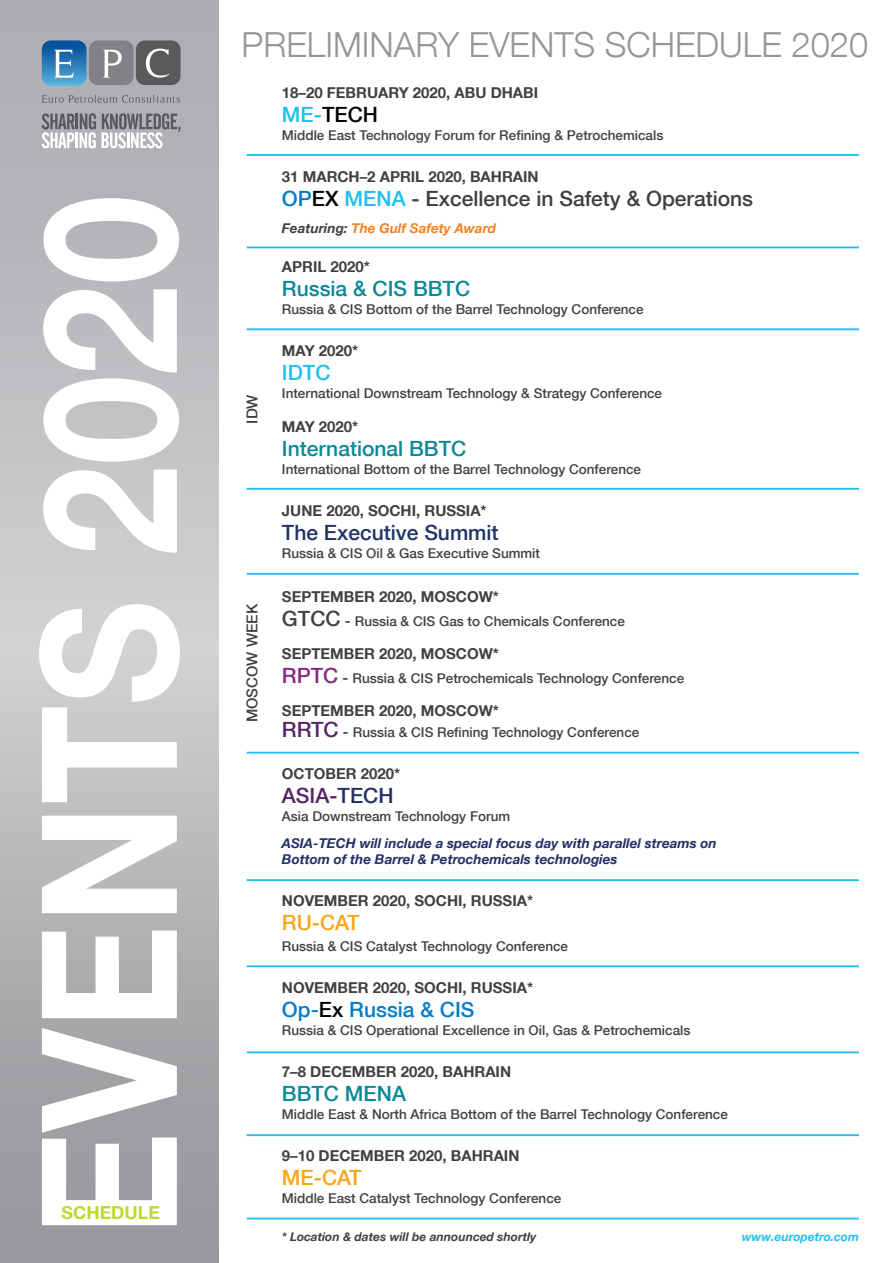
<style>
.page{position:relative;width:893px;height:1263px;background:#fff}
.page>*{position:absolute;margin:0;border:0;box-sizing:border-box;transform-origin:0 0}
.t1{font:700 189.6px "Helvetica Neue LTCYR";color:#fff;scale:.85 1}
.t2{font:300 34.5px "Helvetica Neue LT Com";color:#939598}
.t3{font:500 21px "Helvetica Neue LT Com";color:#0b8897}
.t4{font:500 21px "Helvetica Neue LT Com";color:#413e41}
.t5{font:500 21px "Helvetica Neue LT Com";color:#1f3464}
.t6{font:500 21px "Helvetica Neue LTCYR";color:#007dc5}
.t7{font:500 21px "Helvetica Neue LT Com";color:#faa41a}
.t8{font:500 21px "Helvetica Neue LT Com";color:#552568}
.t9{font:500 21px "Helvetica Neue LT Com";color:#000}
.t10{font:500 21px "Helvetica Neue LT Com";color:#21bff0}
.t11{font:700 17.85px "Helvetica Neue LT Com";color:#bfd730}
.t12{font:700 15px "Helvetica Neue LT Com";color:#414042}
.t13{font:500 15px "Helvetica Neue LT Com";color:#414042}
.t14{font:500 13.5px "Helvetica Neue LT Com";color:#414042}
.t15{font:italic 700 13.5px/16.5px "Helvetica Neue LT Com";color:#243064}
.t16{font:italic 700 13.5px "Helvetica Neue LT Com";color:#f58220}
.t17{font:italic 700 12px "Helvetica Neue LTCYR";color:#414042}
.t18{font:italic 700 12px "Helvetica Neue LTCYR";color:#21bff0}
.s1{color:#21bff0}
.s2{font-family:"Helvetica Neue LTCYR";color:#007dc5}
.s3{font-family:"Helvetica Neue LTCYR";color:#000}
.s4{color:#414042}
.s5{font-size:21px}
.s6{font-size:15px}
.s7{font-size:21px;color:#89297f}
.s8{font-size:21px;color:#552568}
.s9{color:#243064}
.s10{color:#000}
</style>
<div class="page">
<svg style="left:0;top:0;width:219px;height:1263px;background:#b6b7b9"></svg>
<svg style="left:42px;top:95px;width:138px;height:8px"></svg>
<svg style="left:42px;top:40px;width:45px;height:46px;background:#448abe"></svg>
<div style="left:136px;top:40px;width:45px;height:45px;background:#58595b;border-radius:9px"></div>
<svg style="left:146px;top:49px;width:23px;height:29px"></svg>
<div style="left:89px;top:40px;width:45px;height:45px;background:#808285;border-radius:9px"></div>
<svg style="left:103px;top:50px;width:19px;height:28px"></svg>
<svg style="left:42px;top:113px;width:54px;height:35px"></svg>
<svg style="left:102px;top:113px;width:79px;height:35px"></svg>
<hr style="left:247px;top:154px;width:612px;height:2px;background:#21bff0">
<hr style="left:247px;top:328px;width:612px;height:2px;background:#21bff0">
<hr style="left:247px;top:488px;width:612px;height:2px;background:#21bff0">
<hr style="left:247px;top:879px;width:612px;height:2px;background:#21bff0">
<hr style="left:247px;top:965px;width:612px;height:2px;background:#21bff0">
<hr style="left:247px;top:752px;width:612px;height:2px;background:#21bff0">
<hr style="left:247px;top:246px;width:612px;height:2px;background:#21bff0">
<hr style="left:247px;top:1134px;width:612px;height:2px;background:#21bff0">
<hr style="left:247px;top:1051px;width:612px;height:2px;background:#21bff0">
<hr style="left:247px;top:573px;width:612px;height:2px;background:#21bff0">
<hr style="left:247px;top:1218px;width:612px;height:1px;background:#21bff0">
<h1 class="t1" style="left:5px;top:1236px;width:1227px;rotate:-90deg">EVENTS 2020</h1>
<h3 class="t11" style="left:62px;top:1202px;width:100px">SCHEDULE</h3>
<h2 class="t2" style="left:242px;top:24px;width:628px">PRELIMINARY EVENTS SCHEDULE 2020</h2>
<p class="t13" style="left:243px;top:424px;width:31px;rotate:-90deg">IDW</p>
<p class="t13" style="left:243px;top:722px;width:120px;rotate:-90deg">MOSCOW WEEK</p>
<p class="t12" style="left:282px;top:83px;width:258px">18–20 FEBRUARY 2020, ABU DHABI</p>
<h3 class="t9" style="left:282px;top:102px;width:98px"><span class="s1">ME-</span>TECH</h3>
<p class="t14" style="left:282px;top:127px;width:383px">Middle East Technology Forum for Refining &amp; Petrochemicals</p>
<p class="t12" style="left:282px;top:167px;width:258px">31 MARCH–2 APRIL 2020, BAHRAIN</p>
<h3 class="t4" style="left:282px;top:186px;width:473px"><span class="s2">OP</span><span class="s3">EX</span> <span class="s1">MENA</span> - Excellence in Safety &amp; Operations</h3>
<p class="t16" style="left:282px;top:219px;width:216px"><span class="s4">Featuring:</span> The Gulf Safety Award</p>
<p class="t12" style="left:282px;top:257px;width:90px">APRIL 2020*</p>
<h3 class="t3" style="left:282px;top:276px;width:190px">Russia &amp; CIS BBTC</h3>
<p class="t14" style="left:282px;top:301px;width:363px">Russia &amp; CIS Bottom of the Barrel Technology Conference</p>
<p class="t12" style="left:282px;top:341px;width:78px">MAY 2020*</p>
<h3 class="t10" style="left:282px;top:360px;width:50px">IDTC</h3>
<p class="t14" style="left:282px;top:385px;width:382px">International Downstream Technology &amp; Strategy Conference</p>
<p class="t12" style="left:282px;top:417px;width:78px">MAY 2020*</p>
<h3 class="t3" style="left:282px;top:436px;width:186px">International BBTC</h3>
<p class="t14" style="left:282px;top:461px;width:361px">International Bottom of the Barrel Technology Conference</p>
<p class="t12" style="left:282px;top:501px;width:206px">JUNE 2020, SOCHI, RUSSIA*</p>
<h3 class="t5" style="left:282px;top:520px;width:218px">The Executive Summit</h3>
<p class="t14" style="left:282px;top:545px;width:260px">Russia &amp; CIS Oil &amp; Gas Executive Summit</p>
<p class="t12" style="left:282px;top:587px;width:218px">SEPTEMBER 2020, MOSCOW*</p>
<p class="t14" style="left:282px;top:613px;width:344px"><span class="s5">GTCC</span> <span class="s6">-</span> Russia &amp; CIS Gas to Chemicals Conference</p>
<p class="t12" style="left:282px;top:644px;width:218px">SEPTEMBER 2020, MOSCOW*</p>
<p class="t14" style="left:282px;top:670px;width:404px"><span class="s7">RPTC</span> <span class="s6">-</span> Russia &amp; CIS Petrochemicals Technology Conference</p>
<p class="t12" style="left:282px;top:701px;width:218px">SEPTEMBER 2020, MOSCOW*</p>
<p class="t14" style="left:282px;top:724px;width:359px"><span class="s8">RRTC</span> <span class="s6">-</span> Russia &amp; CIS Refining Technology Conference</p>
<p class="t12" style="left:282px;top:764px;width:120px">OCTOBER 2020*</p>
<h3 class="t8" style="left:282px;top:783px;width:113px">ASIA-<span class="s9">TECH</span></h3>
<p class="t14" style="left:282px;top:808px;width:230px">Asia Downstream Technology Forum</p>
<p class="t15" style="left:282px;top:834px;width:436px">ASIA-TECH will include a special focus day with parallel streams on<br>Bottom of the Barrel &amp; Petrochemicals technologies</p>
<p class="t12" style="left:282px;top:891px;width:253px">NOVEMBER 2020, SOCHI, RUSSIA*</p>
<h3 class="t7" style="left:282px;top:910px;width:79px">RU-CAT</h3>
<p class="t14" style="left:282px;top:938px;width:288px">Russia &amp; CIS Catalyst Technology Conference</p>
<p class="t12" style="left:282px;top:978px;width:253px">NOVEMBER 2020, SOCHI, RUSSIA*</p>
<h3 class="t6" style="left:282px;top:998px;width:194px">Op-<span class="s10">Ex</span> Russia &amp; CIS</h3>
<p class="t14" style="left:282px;top:1022px;width:410px">Russia &amp; CIS Operational Excellence in Oil, Gas &amp; Petrochemicals</p>
<p class="t12" style="left:282px;top:1062px;width:231px">7–8 DECEMBER 2020, BAHRAIN</p>
<h3 class="t3" style="left:282px;top:1081px;width:126px">BBTC MENA</h3>
<p class="t14" style="left:282px;top:1106px;width:447px">Middle East &amp; North Africa Bottom of the Barrel Technology Conference</p>
<p class="t12" style="left:282px;top:1146px;width:239px">9–10 DECEMBER 2020, BAHRAIN</p>
<h3 class="t7" style="left:282px;top:1165px;width:81px">ME-CAT</h3>
<p class="t14" style="left:282px;top:1190px;width:281px">Middle East Catalyst Technology Conference</p>
<p class="t17" style="left:282px;top:1230px;width:256px">* Location &amp; dates will be announced shortly</p>
<p class="t18" style="left:742px;top:1230px;width:119px">www.europetro.com</p>
</div>
